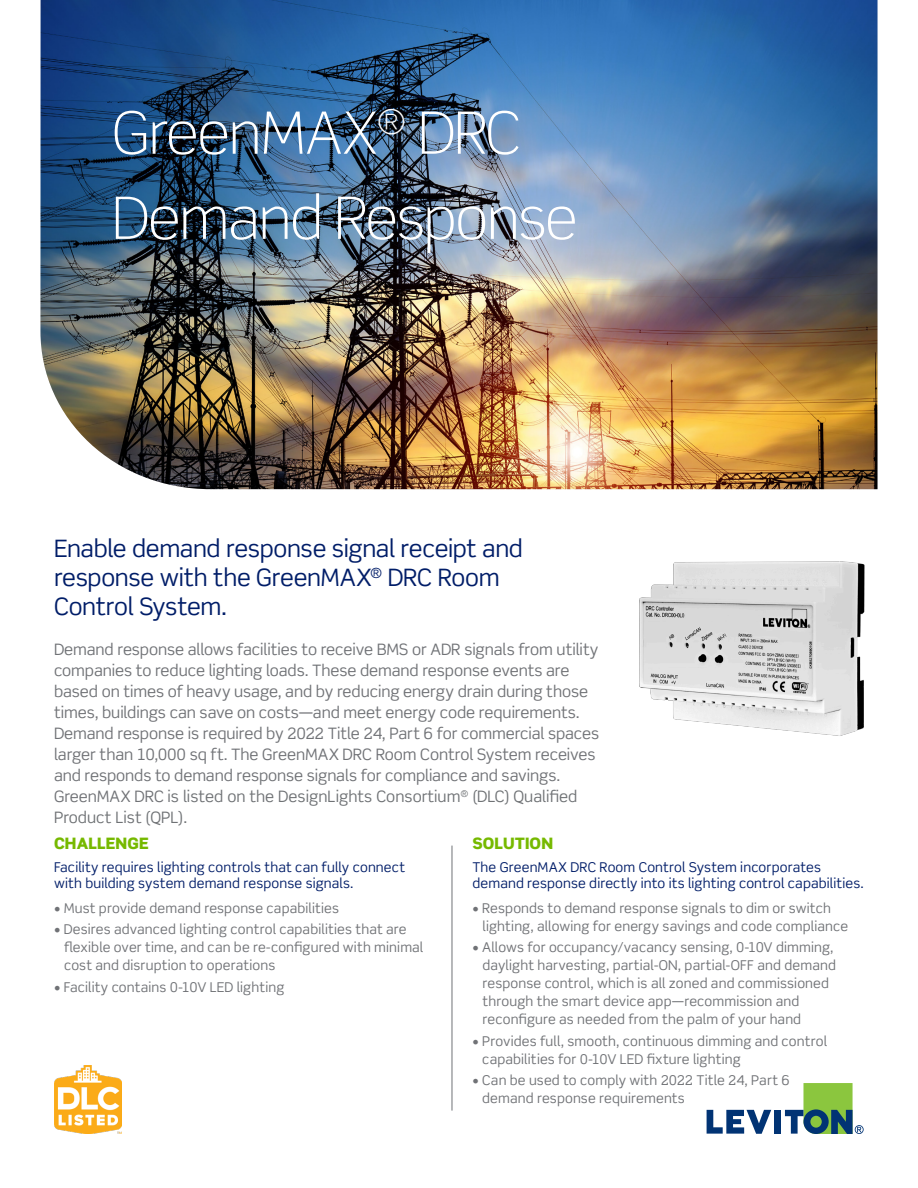
<style>
.page{position:relative;width:918px;height:1188px;background:#fff}
.page>*{position:absolute;margin:0;border:0;box-sizing:border-box;transform-origin:0 0}
.t1{font:300 58.5px "Scene Std";letter-spacing:-.02em;color:#fff}
.t2{font:24px/28.8px "Scene Std";letter-spacing:-.015em;color:#001d68}
.t3{font:15.75px/21px "Scene Std";letter-spacing:-.005em;color:#707276}
.t4{font:900 15.75px "Scene Std";letter-spacing:.01em;color:#76b900}
.t5{font:13.5px/18px "Scene Std";letter-spacing:.01em;color:#707276}
.t6{font:13.5px/16.2px "Scene Std";letter-spacing:.01em;color:#001d68}
.s1{color:#6f7275}
</style>
<div class="page">
<img style="left:40px;top:0;width:838px;height:489px">
<svg style="left:707px;top:1110px;width:64px;height:24px"></svg>
<div style="left:774px;top:1110px;width:7px;height:24px;background:#013374"></div>
<svg style="left:785px;top:1083px;width:79px;height:51px"></svg>
<hr style="left:452px;top:846px;width:1px;height:265px;background:#707276">
<img style="left:639px;top:561px;width:226px;height:175px">
<img style="left:54px;top:1066px;width:68px;height:67px">
<p class="t1" style="left:112px;top:97px;width:410px">GreenMAX<sup>®</sup> DRC</p>
<p class="t1" style="left:112px;top:183px;width:467px">Demand Response</p>
<p class="t2" style="left:54px;top:534px;width:471px">Enable demand response signal receipt and response with the GreenMAX<sup>®</sup> DRC Room<br>Control System.</p>
<p class="t3" style="left:54px;top:639px;width:547px">Demand response allows facilities to receive BMS or ADR signals from utility companies to reduce lighting loads. These demand response events are based on times of heavy usage, and by reducing energy drain during those times, buildings can save on costs—and meet energy code requirements.<br>Demand response is required by 2022 Title 24, Part 6 for commercial spaces larger than 10,000 sq ft. The GreenMAX DRC Room Control System receives and responds to demand response signals for compliance and savings.<br>GreenMAX DRC <span class="s1">is listed on the DesignLights Consortium</span><sup>®</sup> <span class="s1">(DLC) Qualified Product List (QPL).</span></p>
<p class="t4" style="left:54px;top:833px;width:96px">CHALLENGE</p>
<p class="t6" style="left:54px;top:859px;width:353px">Facility requires lighting controls that can fully connect with building system demand response signals.</p>
<p class="t5" style="left:54px;top:899px;width:287px">• Must provide demand response capabilities</p>
<p class="t5" style="left:64px;top:920px;width:361px;text-indent:-10px">• Desires advanced lighting control capabilities that are flexible over time, and can be re-configured with minimal cost and disruption to operations</p>
<p class="t5" style="left:54px;top:978px;width:232px">• Facility contains 0-10V LED lighting</p>
<p class="t4" style="left:472px;top:833px;width:82px">SOLUTION</p>
<p class="t6" style="left:472px;top:859px;width:393px">The GreenMAX DRC Room Control System incorporates demand response directly into its lighting control capabilities.</p>
<p class="t5" style="left:483px;top:899px;width:367px;text-indent:-10px">• Responds to demand response signals to dim or switch lighting, allowing for energy savings and code compliance</p>
<p class="t5" style="left:483px;top:938px;width:355px;text-indent:-10px">• Allows for occupancy/vacancy sensing, 0-10V dimming, daylight harvesting, partial-ON, partial-OFF and demand response control, which is all zoned and commissioned through the smart device app—recommission and reconfigure as needed from the palm of your hand</p>
<p class="t5" style="left:482px;top:1032px;width:346px;text-indent:-10px">• Provides full, smooth, continuous dimming and control capabilities for 0-10V LED fixture lighting</p>
<p class="t5" style="left:482px;top:1071px;width:309px;text-indent:-10px">• Can be used to comply with 2022 Title 24, Part 6 demand response requirements</p>
</div>
